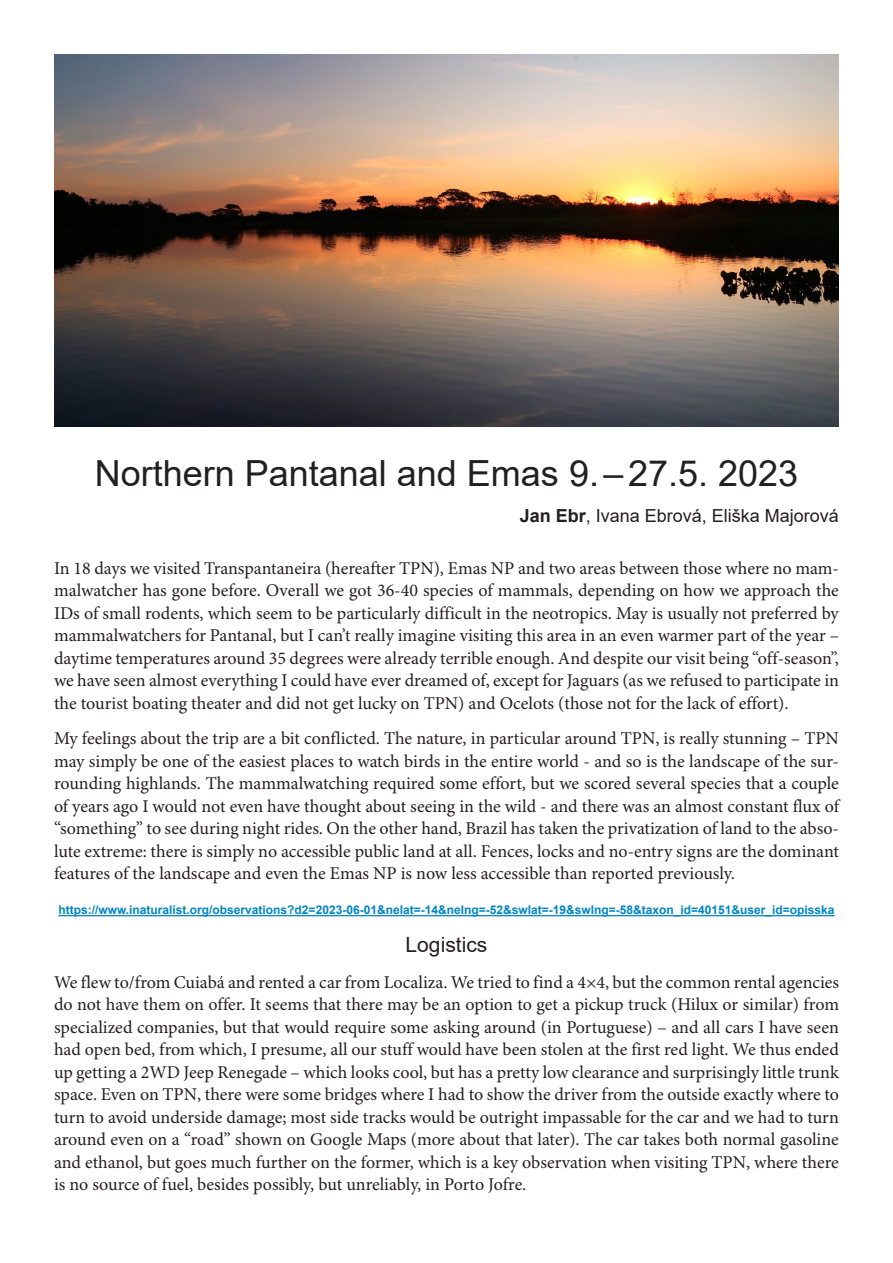
<style>
.page{position:relative;width:893px;height:1263px;background:#fff}
.page>*{position:absolute;margin:0;border:0;box-sizing:border-box;transform-origin:0 0}
.t1{font:36px "Arial";color:#231f20}
.t2{font:21px "Arial";color:#231f20}
.t3{font:18px/22.5px "Minion Pro";letter-spacing:-.005em;color:#231f20;text-align:justify}
.t4{font:18px "Arial";color:#231f20}
.t5{font:700 12px "Arial";color:#0085c4}
.s1{font-weight:700}
</style>
<div class="page">
<hr style="left:58px;top:915px;width:777px;height:1px;background:#0085c4">
<img style="left:54px;top:54px;width:785px;height:373px">
<h1 class="t1" style="left:95px;top:449px;width:705px">Northern Pantanal and Emas 9.– 27.5. 2023</h1>
<p class="t4" style="left:520px;top:503px;width:321px"><span class="s1">Jan Ebr</span>, Ivana Ebrová, Eliška Majorová</p>
<p class="t3" style="left:54px;top:558px;width:787px">In 18 days we visited Transpantaneira (hereafter TPN), Emas NP and two areas between those where no mam&shy;malwatcher has gone before. Overall we got 36-40 species of mammals, depending on how we approach the IDs of small rodents, which seem to be particularly difficult in the neotropics. May is usually not preferred by mammalwatchers for Pantanal, but I can’t really imagine visiting this area in an even warmer part of the year – daytime temperatures around 35 degrees were already terrible enough. And despite our visit being “off-season”, we have seen almost everything I could have ever dreamed of, except for Jaguars (as we refused to participate in the tourist boating theater and did not get lucky on TPN) and Ocelots (those not for the lack of effort).</p>
<p class="t3" style="left:54px;top:728px;width:786px">My feelings about the trip are a bit conflicted. The nature, in particular around TPN, is really stunning – TPN may simply be one of the easiest places to watch birds in the entire world - and so is the landscape of the sur&shy;rounding highlands. The mammalwatching required some effort, but we scored several species that a couple of years ago I would not even have thought about seeing in the wild - and there was an almost constant flux of “something” to see during night rides. On the other hand, Brazil has taken the privatization of land to the abso&shy;lute extreme: there is simply no accessible public land at all. Fences, locks and no-entry signs are the dominant features of the landscape and even the Emas NP is now less accessible than reported previously.</p>
<p class="t5" style="left:58px;top:902px;width:778px">https://www.inaturalist.org/observations?d2=2023-06-01&amp;nelat=-14&amp;nelng=-52&amp;swlat=-19&amp;swlng=-58&amp;taxon_id=40151&amp;user_id=opisska</p>
<p class="t2" style="left:406px;top:930px;width:83px">Logistics</p>
<p class="t3" style="left:54px;top:971px;width:787px">We flew to/from Cuiabá and rented a car from Localiza. We tried to find a 4×4, but the common rental agencies do not have them on offer. It seems that there may be an option to get a pickup truck (Hilux or similar) from specialized companies, but that would require some asking around (in Portuguese) – and all cars I have seen had open bed, from which, I presume, all our stuff would have been stolen at the first red light. We thus ended up getting a 2WD Jeep Renegade – which looks cool, but has a pretty low clearance and surprisingly little trunk space. Even on TPN, there were some bridges where I had to show the driver from the outside exactly where to turn to avoid underside damage; most side tracks would be outright impassable for the car and we had to turn around even on a “road” shown on Google Maps (more about that later). The car takes both normal gasoline and ethanol, but goes much further on the former, which is a key observation when visiting TPN, where there is no source of fuel, besides possibly, but unreliably, in Porto Jofre.</p>
</div>
